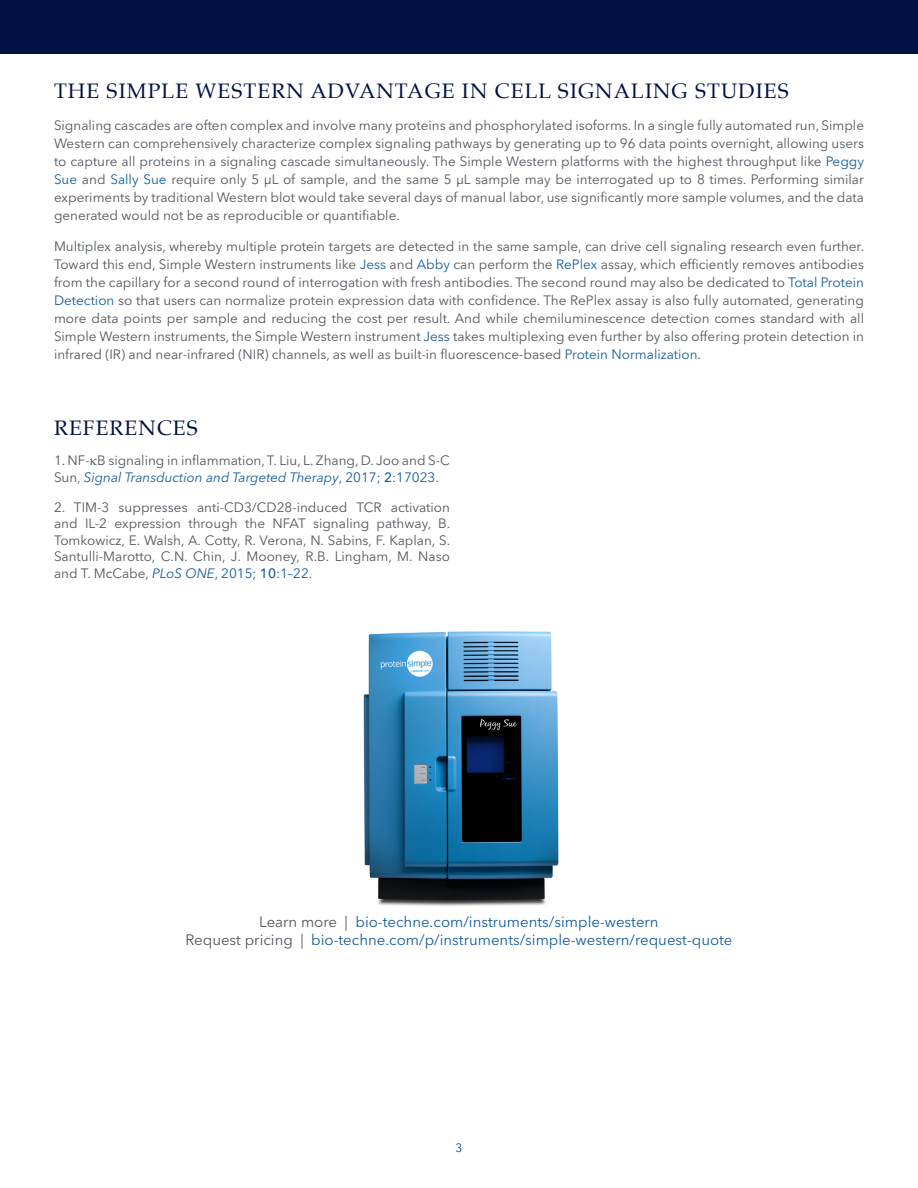
<style>
.page{position:relative;width:918px;height:1188px;background:#fff}
.page>*{position:absolute;margin:0;border:0;box-sizing:border-box;transform-origin:0 0}
.NL_Headline{font:21px "Palatino";letter-spacing:.05em;color:#001145}
.NL_CTA{font:15px "Avenir Next LT Pro";color:#175d9e}
.NL_Body_Copy{font:13.5px/18px "Avenir Next LT Pro";color:#52575f;text-align:justify}
.NL_References{font:13.5px/16.5px "Avenir Next LT Pro";color:#52575f}
.t1{font:12px "Avenir Next LT Pro";color:#004c97}
.s1{color:#175d9e}
.s2{font-style:italic;color:#175d9e}
.s3{font-weight:500;color:#175d9e}
.s4{color:#52575f}
</style>
<div class="page">
<div style="left:0;top:0;width:918px;height:54px;background:#001145"></div>
<img style="left:363px;top:631px;width:196px;height:275px">
<p class="NL_Headline" style="left:54px;top:74px;width:736px">THE SIMPLE WESTERN ADVANTAGE IN CELL SIGNALING STUDIES</p>
<p class="NL_Body_Copy" style="left:54px;top:116px;width:812px">Signaling cascades are often complex and involve many proteins and phosphorylated isoforms. In a single fully automated run, Simple Western can comprehensively characterize complex signaling pathways by generating up to 96 data points overnight, allowing users to capture all proteins in a signaling cascade simultaneously. The Simple Western platforms with the highest throughput like <span class="s1">Peggy Sue</span> and <span class="s1">Sally Sue</span> require only 5 µL of sample, and the same 5 µL sample may be interrogated up to 8 times. Performing similar experiments by traditional Western blot would take several days of manual labor, use significantly more sample volumes, and the data generated would not be as reproducible or quantifiable.</p>
<p class="NL_Body_Copy" style="left:54px;top:238px;width:812px">Multiplex analysis, whereby multiple protein targets are detected in the same sample, can drive cell signaling research even further.<br>Toward this end, Simple Western instruments like <span class="s1">Jess</span> and <span class="s1">Abby</span> can perform the <span class="s1">RePlex</span> assay, which efficiently removes antibodies from the capillary for a second round of interrogation with fresh antibodies. The second round may also be dedicated to <span class="s1">Total Protein Detection</span> so that users can normalize protein expression data with confidence. The RePlex assay is also fully automated, generating more data points per sample and reducing the cost per result. And while chemiluminescence detection comes standard with all Simple Western instruments, the Simple Western instrument <span class="s1">Jess</span> takes multiplexing even further by also offering protein detection in infrared (IR) and near-infrared (NIR) channels, as well as built-in fluorescence-based <span class="s1">Protein Normalization</span>.</p>
<p class="NL_Headline" style="left:54px;top:411px;width:145px">REFERENCES</p>
<p class="NL_References" style="left:54px;top:452px;width:397px">1. NF- B signaling in inflammation, T. Liu, L. Zhang, D. Joo and S-C<br>Sun, <span class="s2">Signal Transduction and Targeted Therapy</span><span class="s1">, 2017;</span> <span class="s3">2</span><span class="s1">:17023</span>.</p>
<p class="NL_References" style="left:54px;top:499px;width:398px;text-align:justify">2. TIM-3 suppresses anti-CD3/CD28-induced TCR activation and IL-2 expression through the NFAT signaling pathway, B.<br>Tomkowicz, E. Walsh, A. Cotty, R. Verona, N. Sabins, F. Kaplan, S.<br>Santulli-Marotto, C.N. Chin, J. Mooney, R.B. Lingham, M. Naso and T. McCabe, <span class="s2">PLoS ONE</span><span class="s1">, 2015;</span> <span class="s3">10</span><span class="s1">:1–22</span>.</p>
<p class="NL_CTA" style="left:259px;top:913px;width:401px"><span class="s4">Learn more |</span> bio-techne.com/instruments/simple-western</p>
<p class="NL_CTA" style="left:185px;top:931px;width:549px"><span class="s4">Request pricing |</span> bio-techne.com/p/instruments/simple-western/request-quote</p>
<p class="t1" style="left:456px;top:1140px;width:8px">3</p>
</div>
